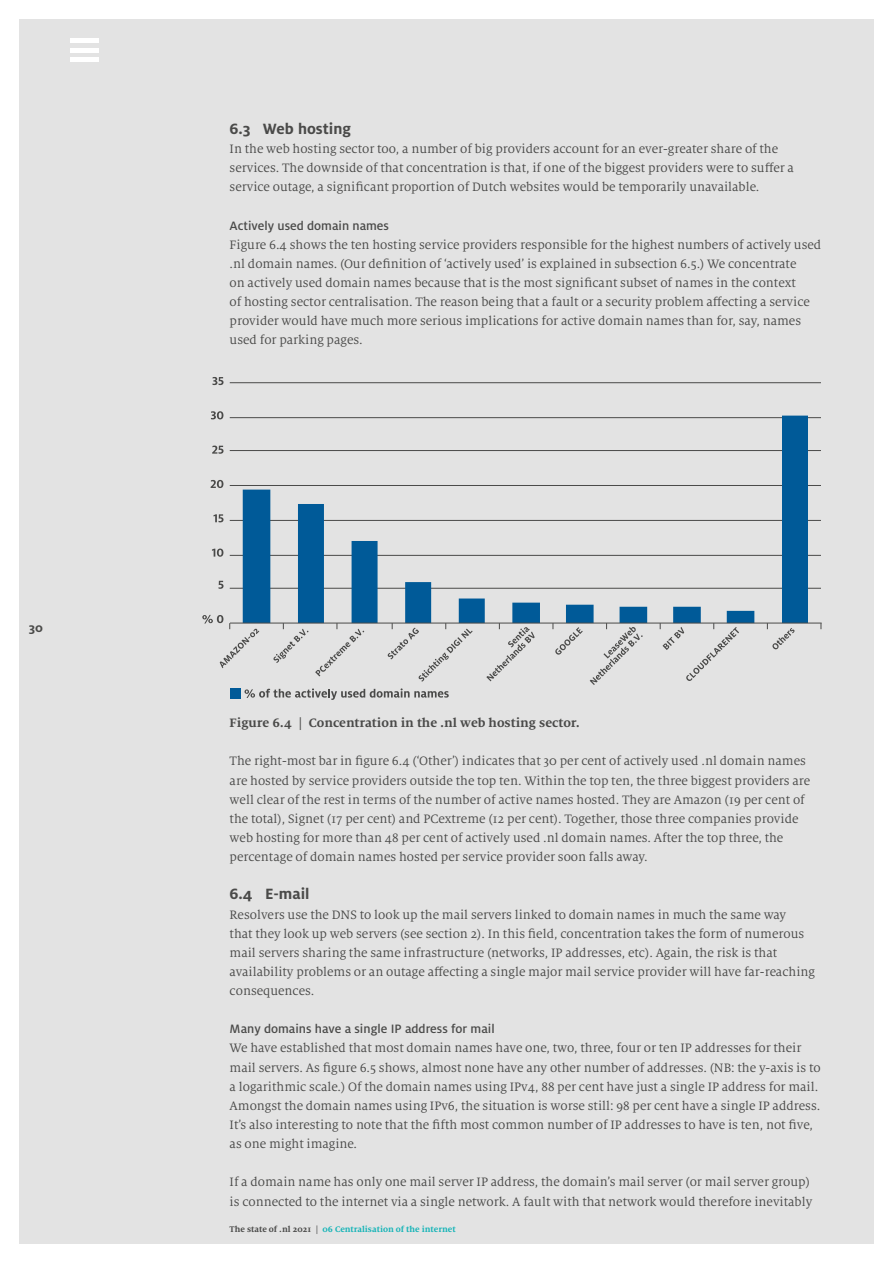
<style>
.page{position:relative;width:893px;height:1263px;background:#fff}
.page>*{position:absolute;margin:0;border:0;box-sizing:border-box;transform-origin:0 0}
.t1{font:700 16.5px "Milo OT";color:#4a4a49}
.t2{font:13.5px/19.2px "Milo Serif OT";color:#4a4a49}
.t3{font:500 13.5px "Milo OT";color:#4a4a49}
.t4{font:700 13.5px "Milo Serif OT";color:#4a4a49}
.t5{font:700 13.5px "Milo OT";color:#4a4a49}
.t6{font:700 9px "Milo Serif OT";color:#15b4b7}
.s1{color:#4a4a49}
</style>
<div class="page">
<div style="left:19px;top:19px;width:855px;height:1225px;background:#e3e3e3"></div>
<div style="left:230px;top:689px;width:10px;height:10px;background:#005a98"></div>
<hr style="left:230px;top:382px;width:591px;height:1px;background:#4a4a49">
<hr style="left:230px;top:417px;width:591px;height:1px;background:#4a4a49">
<hr style="left:230px;top:450px;width:591px;height:1px;background:#4a4a49">
<hr style="left:230px;top:485px;width:591px;height:1px;background:#4a4a49">
<hr style="left:230px;top:520px;width:591px;height:1px;background:#4a4a49">
<hr style="left:230px;top:555px;width:591px;height:1px;background:#4a4a49">
<hr style="left:230px;top:588px;width:591px;height:1px;background:#4a4a49">
<svg style="left:243px;top:416px;width:565px;height:207px"></svg>
<hr style="left:230px;top:623px;width:592px;height:1px;background:#4a4a49">
<svg style="left:218px;top:581px;width:6px;height:8px"></svg>
<svg style="left:212px;top:548px;width:11px;height:9px"></svg>
<svg style="left:214px;top:514px;width:10px;height:8px"></svg>
<svg style="left:211px;top:480px;width:12px;height:8px"></svg>
<svg style="left:212px;top:446px;width:12px;height:8px"></svg>
<svg style="left:211px;top:411px;width:12px;height:8px"></svg>
<svg style="left:212px;top:377px;width:12px;height:8px"></svg>
<svg style="left:202px;top:615px;width:57px;height:53px"></svg>
<svg style="left:273px;top:623px;width:36px;height:40px"></svg>
<svg style="left:315px;top:623px;width:49px;height:53px"></svg>
<svg style="left:387px;top:623px;width:86px;height:59px"></svg>
<svg style="left:486px;top:623px;width:49px;height:58px"></svg>
<svg style="left:553px;top:623px;width:30px;height:32px"></svg>
<svg style="left:590px;top:623px;width:53px;height:62px"></svg>
<svg style="left:660px;top:623px;width:79px;height:58px"></svg>
<svg style="left:244px;top:688px;width:205px;height:12px"></svg>
<svg style="left:767px;top:623px;width:28px;height:27px"></svg>
<div style="left:70px;top:38px;width:29px;height:5px;background:#fff"></div>
<div style="left:70px;top:48px;width:29px;height:5px;background:#fff"></div>
<div style="left:70px;top:57px;width:29px;height:5px;background:#fff"></div>
<p class="t5" style="left:29px;top:619px;width:16px">30</p>
<p class="t1" style="left:230px;top:119px;width:123px">6.3 Web hosting</p>
<p class="t2" style="left:230px;top:139px;width:566px">In the web hosting sector too, a number of big providers account for an ever-greater share of the services. The downside of that concentration is that, if one of the biggest providers were to suffer a service outage, a significant proportion of Dutch websites would be temporarily unavailable.</p>
<p class="t3" style="left:230px;top:217px;width:161px">Actively used domain names</p>
<p class="t2" style="left:230px;top:235px;width:593px">Figure 6.4 shows the ten hosting service providers responsible for the highest numbers of actively used .nl domain names. (Our definition of ‘actively used’ is explained in subsection 6.5.) We concentrate<br>on actively used domain names because that is the most significant subset of names in the context<br>of hosting sector centralisation. The reason being that a fault or a security problem affecting a service provider would have much more serious implications for active domain names than for, say, names used for parking pages.</p>
<p class="t4" style="left:230px;top:715px;width:352px">Figure 6.4 | Concentration in the .nl web hosting sector.</p>
<p class="t2" style="left:230px;top:752px;width:582px">The right-most bar in figure 6.4 (‘Other’) indicates that 30 per cent of actively used .nl domain names are hosted by service providers outside the top ten. Within the top ten, the three biggest providers are well clear of the rest in terms of the number of active names hosted. They are Amazon (19 per cent of the total), Signet (17 per cent) and PCextreme (12 per cent). Together, those three companies provide web hosting for more than 48 per cent of actively used .nl domain names. After the top three, the percentage of domain names hosted per service provider soon falls away.</p>
<p class="t1" style="left:230px;top:884px;width:81px">6.4 E-mail</p>
<p class="t2" style="left:230px;top:905px;width:587px">Resolvers use the DNS to look up the mail servers linked to domain names in much the same way<br>that they look up web servers (see section 2). In this field, concentration takes the form of numerous mail servers sharing the same infrastructure (networks, IP addresses, etc). Again, the risk is that availability problems or an outage affecting a single major mail service provider will have far-reaching consequences.</p>
<p class="t3" style="left:230px;top:1021px;width:267px">Many domains have a single IP address for mail</p>
<p class="t2" style="left:230px;top:1039px;width:593px">We have established that most domain names have one, two, three, four or ten IP addresses for their mail servers. As figure 6.5 shows, almost none have any other number of addresses. (NB: the y-axis is to a logarithmic scale.) Of the domain names using IPv4, 88 per cent have just a single IP address for mail.<br>Amongst the domain names using IPv6, the situation is worse still: 98 per cent have a single IP address.<br>It’s also interesting to note that the fifth most common number of IP addresses to have is ten, not five, as one might imagine.</p>
<p class="t2" style="left:230px;top:1173px;width:584px">If a domain name has only one mail server IP address, the domain’s mail server (or mail server group) is connected to the internet via a single network. A fault with that network would therefore inevitably</p>
<p class="t6" style="left:230px;top:1224px;width:228px"><span class="s1">The state of .nl 2021 |</span> 06 Centralisation of the internet</p>
</div>
